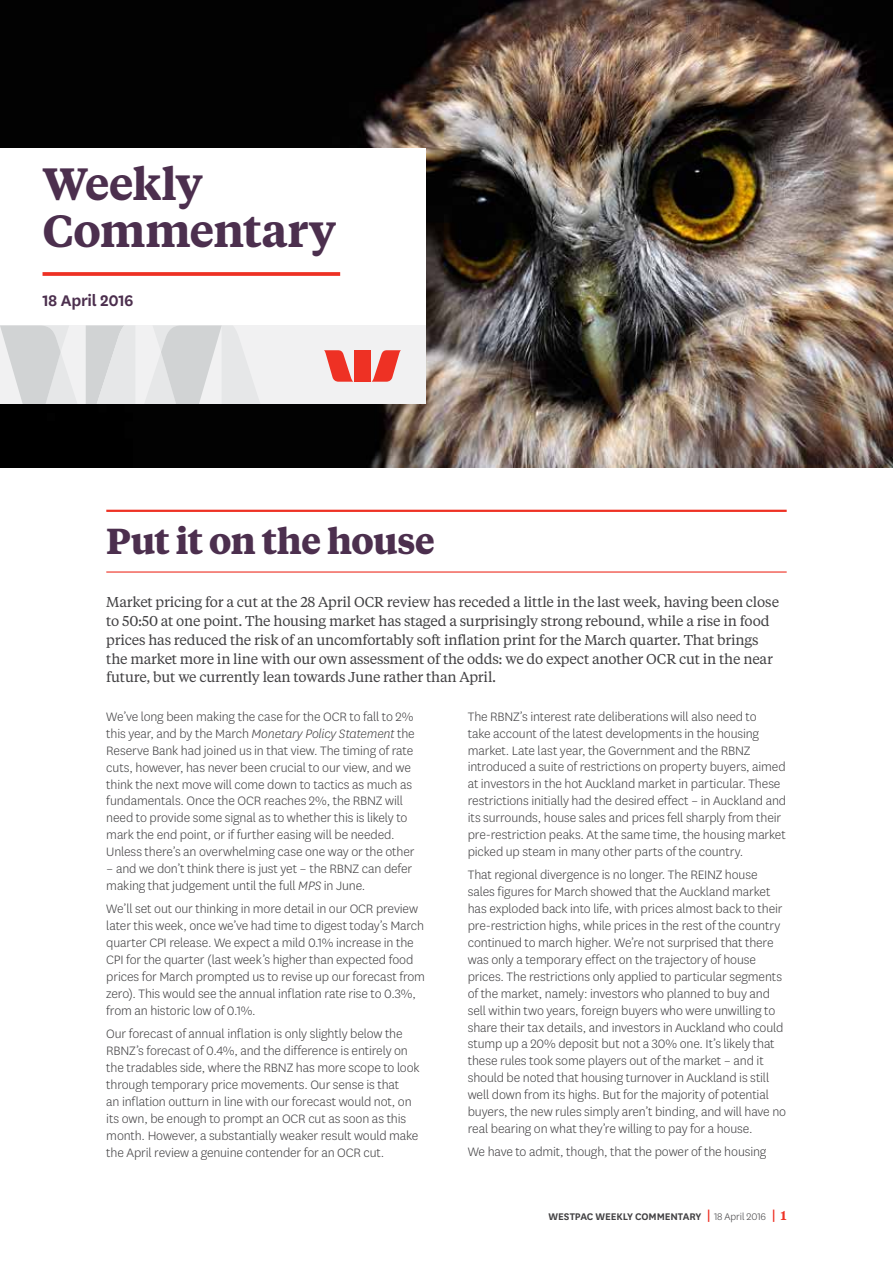
<style>
.page{position:relative;width:893px;height:1263px;background:#fff}
.page>*{position:absolute;margin:0;border:0;box-sizing:border-box;transform-origin:0 0}
.t1{font:600 45px/46.5px "Tiempos Text";letter-spacing:-.025em;color:#4c2f4e}
.t2{font:700 36px "Tiempos Text";letter-spacing:-.025em;color:#4c2f4e}
.t3{font:600 18px "National";letter-spacing:-.02em;color:#4c2f4e}
.t4{font:300 14.25px/17px "National LF";letter-spacing:-.01em;color:#414042}
.t5{font:14.25px/18.8px "Tiempos Text";letter-spacing:-.015em;color:#414042}
.t6{font:600 11.25px "National LF";letter-spacing:-.005em;color:#414042}
.s1{font-style:italic}
.s2{font-family:"Tiempos Text";font-size:13.5px;color:#ee3124}
.s3{font-weight:300}
.s4{font-family:"Tiempos Text";font-size:12.75px;color:#ee3124}
</style>
<div class="page">
<img style="left:0;top:0;width:893px;height:468px">
<div style="left:0;top:149px;width:425px;height:255px;background:#fff"></div>
<div style="left:0;top:325px;width:425px;height:79px;background:#f1f1f2"></div>
<svg style="left:0;top:325px;width:260px;height:79px"></svg>
<svg style="left:324px;top:350px;width:29px;height:32px"></svg>
<svg style="left:371px;top:350px;width:30px;height:32px"></svg>
<div style="left:354px;top:350px;width:17px;height:32px;background:#ee3124"></div>
<svg style="left:43px;top:272px;width:297px;height:4px"></svg>
<hr style="left:106px;top:510px;width:681px;height:2px;background:#ee3124">
<hr style="left:106px;top:571px;width:681px;height:2px;background:#ee3124">
<h1 class="t1" style="left:43px;top:159px;width:295px">Weekly<br>Commentary</h1>
<p class="t3" style="left:43px;top:288px;width:92px">18 April 2016</p>
<h2 class="t2" style="left:106px;top:516px;width:330px">Put it on the house</h2>
<p class="t5" style="left:106px;top:592px;width:674px">Market pricing for a cut at the 28 April OCR review has receded a little in the last week, having been close to 50:50 at one point. The housing market has staged a surprisingly strong rebound, while a rise in food prices has reduced the risk of an uncomfortably soft inflation print for the March quarter. That brings the market more in line with our own assessment of the odds: we do expect another OCR cut in the near future, but we currently lean towards June rather than April.</p>
<p class="t4" style="left:106px;top:707px;width:310px">We’ve long been making the case for the OCR to fall to 2% this year, and by the March <span class="s1">Monetary Policy Statement</span> the Reserve Bank had joined us in that view. The timing of rate cuts, however, has never been crucial to our view, and we think the next move will come down to tactics as much as fundamentals. Once the OCR reaches 2%, the RBNZ will need to provide some signal as to whether this is likely to mark the end point, or if further easing will be needed.<br>Unless there’s an overwhelming case one way or the other</p>
<p class="t4" style="left:106px;top:860px;width:307px">– and we don’t think there is just yet – the RBNZ can defer making that judgement until the full <span class="s1">MPS</span> in June.</p>
<p class="t4" style="left:106px;top:900px;width:320px">We’ll set out our thinking in more detail in our OCR preview later this week, once we’ve had time to digest today’s March quarter CPI release. We expect a mild 0.1% increase in the CPI for the quarter (last week’s higher than expected food prices for March prompted us to revise up our forecast from zero). This would see the annual inflation rate rise to 0.3%, from an historic low of 0.1%.</p>
<p class="t4" style="left:106px;top:1025px;width:315px">Our forecast of annual inflation is only slightly below the RBNZ’s forecast of 0.4%, and the difference is entirely on the tradables side, where the RBNZ has more scope to look through temporary price movements. Our sense is that<br>an inflation outturn in line with our forecast would not, on its own, be enough to prompt an OCR cut as soon as this month. However, a substantially weaker result would make the April review a genuine contender for an OCR cut.</p>
<p class="t4" style="left:468px;top:707px;width:320px">The RBNZ’s interest rate deliberations will also need to<br>take account of the latest developments in the housing market. Late last year, the Government and the RBNZ introduced a suite of restrictions on property buyers, aimed at investors in the hot Auckland market in particular. These restrictions initially had the desired effect – in Auckland and its surrounds, house sales and prices fell sharply from their pre-restriction peaks. At the same time, the housing market picked up steam in many other parts of the country.</p>
<p class="t4" style="left:468px;top:866px;width:320px">That regional divergence is no longer. The REINZ house sales figures for March showed that the Auckland market has exploded back into life, with prices almost back to their pre-restriction highs, while prices in the rest of the country continued to march higher. We’re not surprised that there was only a temporary effect on the trajectory of house prices. The restrictions only applied to particular segments of the market, namely: investors who planned to buy and sell within two years, foreign buyers who were unwilling to share their tax details, and investors in Auckland who could stump up a 20% deposit but not a 30% one. It’s likely that these rules took some players out of the market – and it should be noted that housing turnover in Auckland is still well down from its highs. But for the majority of potential buyers, the new rules simply aren’t binding, and will have no real bearing on what they’re willing to pay for a house.</p>
<p class="t4" style="left:468px;top:1143px;width:300px">We have to admit, though, that the power of the housing</p>
<p class="t6" style="left:549px;top:1209px;width:240px">WESTPAC WEEKLY COMMENTARY <span class="s2">|</span> <span class="s3">18 April 2016</span> <span class="s2">|</span> <span class="s4">1</span></p>
</div>
